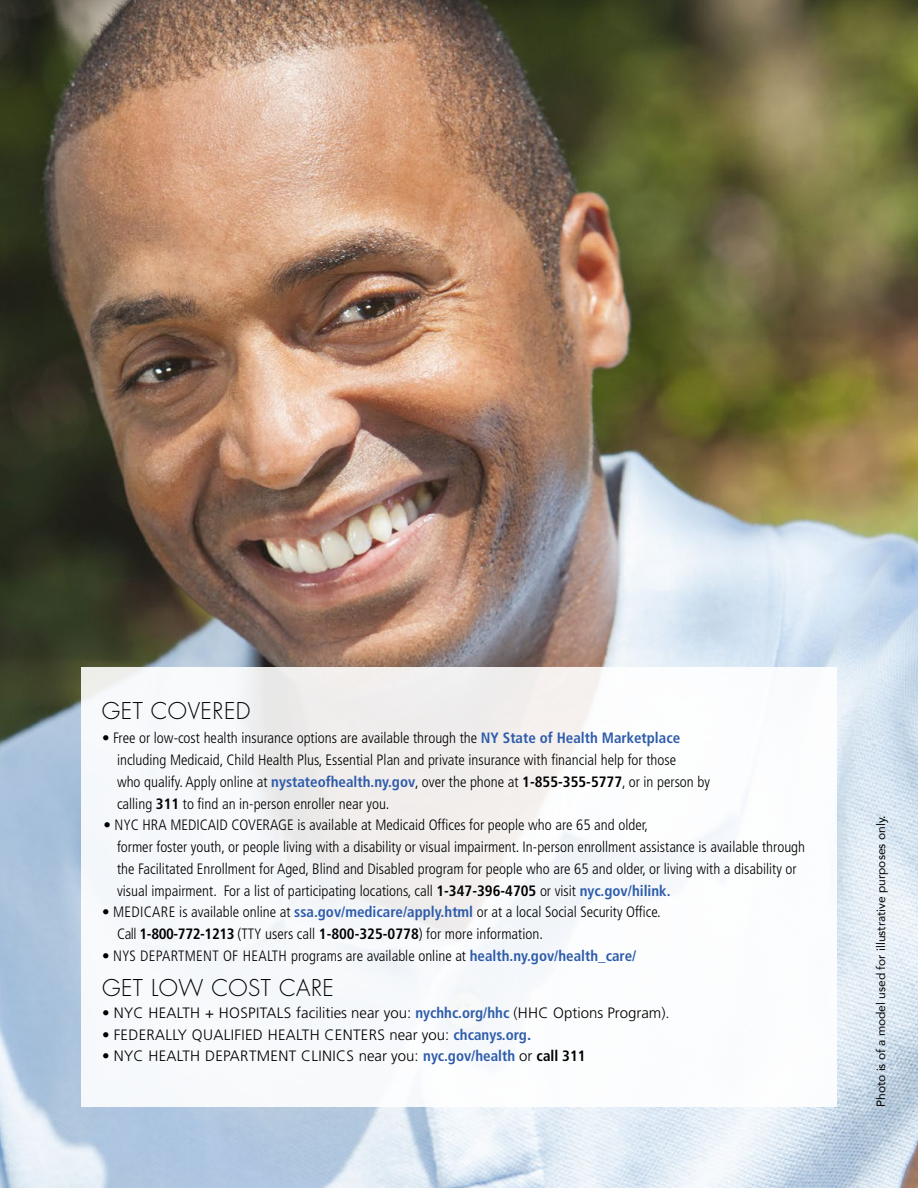
<style>
.page{position:relative;width:918px;height:1188px;background:#fff}
.page>*{position:absolute;margin:0;border:0;box-sizing:border-box;transform-origin:0 0}
.t1{font:300 22.5px "Futura Std";letter-spacing:.02em;color:#000}
.t2{font:300 condensed 15px/21.8px "Frutiger LT Std";color:#000}
.t3{font:300 15px "Frutiger LT Std";letter-spacing:.02em;color:#000}
.t4{font:300 15px "Frutiger LT Std";color:#000}
.t5{font:12px "Avenir";color:#000}
.s1{font-weight:700;color:#2e5caa}
.s2{font-weight:700}
.s3{font-weight:700;font-stretch:condensed;color:#2e5caa}
.s4{font-weight:700;font-stretch:condensed}
</style>
<div class="page">
<img style="left:0;top:0;width:918px;height:1188px">
<div style="left:81px;top:667px;width:756px;height:440px;background:linear-gradient(to right,#f3f4f6,#fbfbfc)"></div>
<h1 class="t1" style="left:102px;top:697px;width:150px">GET COVERED</h1>
<p class="t2" style="left:117px;top:728px;width:594px;text-indent:-15px">• Free or low-cost health insurance options are available through the <span class="s1">NY State of Health Marketplace </span>including Medicaid, Child Health Plus, Essential Plan and private insurance with financial help for those<br>who qualify. Apply online at <span class="s1">nystateofhealth.ny.gov</span>, over the phone at <span class="s2">1-855-355-5777</span>, or in person by calling <span class="s2">311</span> to find an in-person enroller near you.</p>
<p class="t2" style="left:117px;top:815px;width:690px;text-indent:-14px">• NYC HRA MEDICAID COVERAGE is available at Medicaid Offices for people who are 65 and older,<br>former foster youth, or people living with a disability or visual impairment. In-person enrollment assistance is available through the Facilitated Enrollment for Aged, Blind and Disabled program for people who are 65 and older, or living with a disability or visual impairment. For a list of participating locations, call <span class="s2">1-347-396-4705</span> or visit <span class="s1">nyc.gov/hilink.</span></p>
<p class="t2" style="left:117px;top:902px;width:545px;text-indent:-15px">• MEDICARE is available online at <span class="s1">ssa.gov/medicare/apply.html</span> or at a local Social Security Office.<br>Call <span class="s2">1-800-772-1213</span> (TTY users call <span class="s2">1-800-325-0778</span>) for more information.</p>
<p class="t2" style="left:102px;top:945px;width:536px">• NYS DEPARTMENT OF HEALTH programs are available online at <span class="s1">health.ny.gov/health_care/</span></p>
<h1 class="t1" style="left:102px;top:974px;width:233px">GET LOW COST CARE</h1>
<p class="t4" style="left:102px;top:1004px;width:569px">• NYC HEALTH + HOSPITALS facilities near you: <span class="s3">nychhc.org/hhc</span> (HHC Options Program).</p>
<p class="t3" style="left:102px;top:1026px;width:431px">• FEDERALLY QUALIFIED HEALTH CENTERS near you: <span class="s3">chcanys.org</span><span class="s1">.</span></p>
<p class="t3" style="left:102px;top:1048px;width:485px">• NYC HEALTH DEPARTMENT CLINICS near you: <span class="s3">nyc.gov/health</span> or <span class="s4">call 311</span></p>
<p class="t5" style="left:871px;top:1107px;width:293px;rotate:-90deg">Photo is of a model used for illustrative purposes only.</p>
</div>
